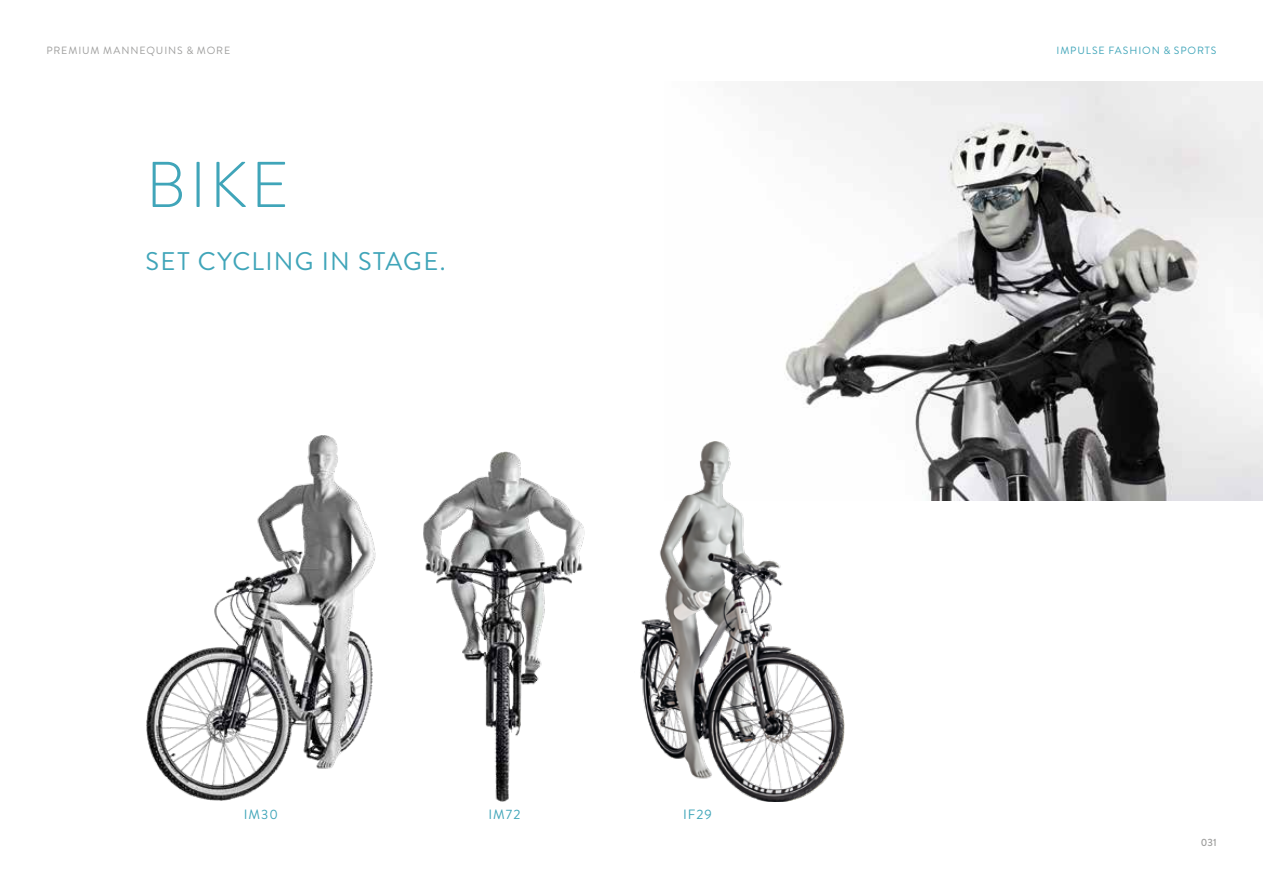
<style>
.page{position:relative;width:1263px;height:893px;background:#fff}
.page>*{position:absolute;margin:0;border:0;box-sizing:border-box;transform-origin:0 0}
.t1{font:300 64.5px "Brandon Grotesque";color:#40a5b9}
.t2{font:25.5px "Brandon Grotesque";letter-spacing:.05em;color:#40a5b9}
.t3{font:13.5px "Brandon Grotesque";letter-spacing:.075em;color:#40a5b9}
.t4{font:10.5px "Brandon Grotesque";letter-spacing:.085em;color:#9d9d9c}
.t5{font:10.5px "Brandon Grotesque";letter-spacing:.085em;color:#40a5b9}
.t6{font:500 10.5px "Brandon Grotesque";color:#9d9d9c}
</style>
<div class="page">
<img style="left:784px;top:81px;width:479px;height:419px">
<img style="left:146px;top:435px;width:230px;height:366px">
<img style="left:423px;top:451px;width:162px;height:350px">
<img style="left:640px;top:441px;width:205px;height:360px">
<p class="t4" style="left:46px;top:43px;width:185px">PREMIUM MANNEQUINS &amp; MORE</p>
<p class="t5" style="left:1056px;top:43px;width:162px">IMPULSE FASHION &amp; SPORTS</p>
<h1 class="t1" style="left:146px;top:141px;width:145px">BIKE</h1>
<h2 class="t2" style="left:145px;top:244px;width:301px">SET CYCLING IN STAGE.</h2>
<p class="t3" style="left:244px;top:805px;width:36px">IM30</p>
<p class="t3" style="left:488px;top:805px;width:33px">IM72</p>
<p class="t3" style="left:683px;top:805px;width:30px">IF29</p>
<p class="t6" style="left:1201px;top:835px;width:17px">031</p>
</div>
